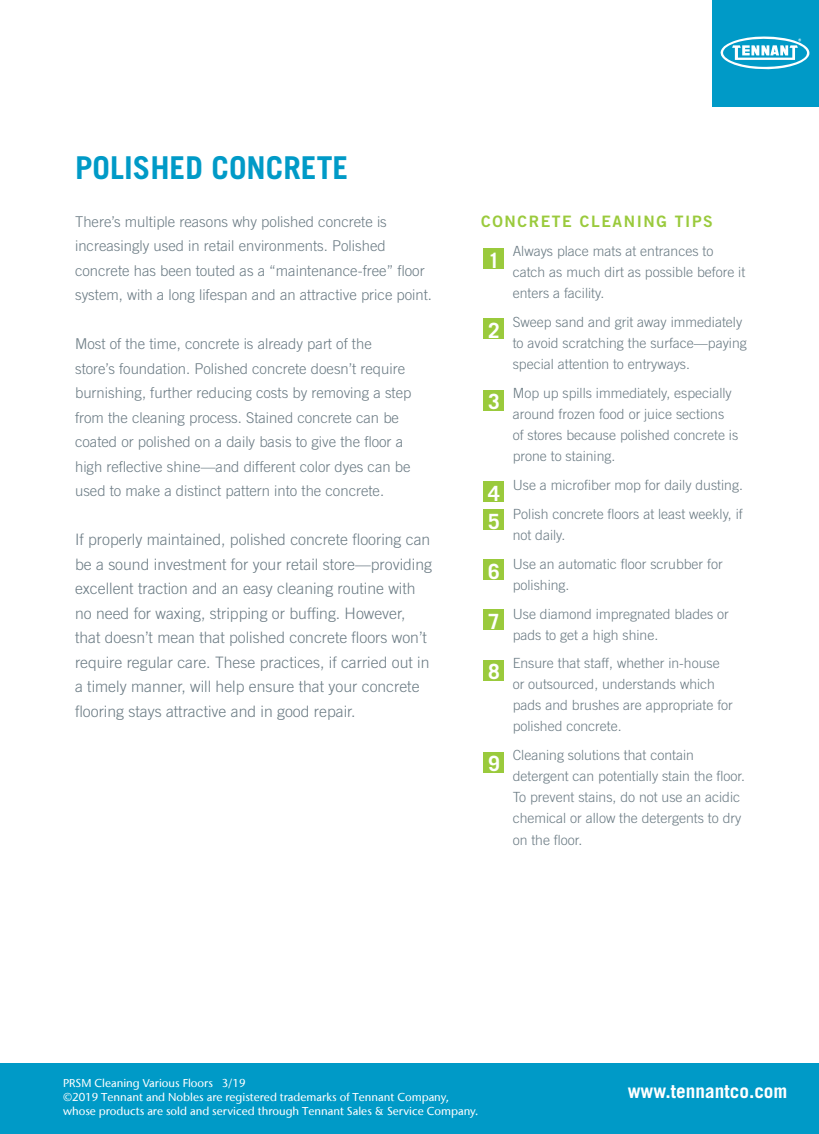
<style>
.page{position:relative;width:819px;height:1134px;background:#fff}
.page>*{position:absolute;margin:0;border:0;box-sizing:border-box;transform-origin:0 0}
.t1{font:700 31.5px "Trade Gothic LT Std";color:#009ac7}
.t2{font:700 21px/28.2px "Trade Gothic LT Std";color:#fff}
.t3{font:700 19.25px "Trade Gothic LT Std";color:#fff}
.t4{font:300 15.75px/24.5px "Trade Gothic LT Std";color:#6b7b84}
.t5{font:15.75px "Trade Gothic LT Std Bd 2";letter-spacing:.1em;color:#9aca3c}
.t6{font:300 14.88px/24.5px "Trade Gothic LT Std";color:#6b7b84}
.t7{font:300 14px/21px "Trade Gothic LT Std";color:#6b7b84}
.t8{font:500 11.38px/13.7px "Stone Sans IIITC Com";color:#fff}
</style>
<div class="page">
<div style="left:712px;top:0;width:107px;height:107px;background:#009ac7"></div>
<svg style="left:720px;top:36px;width:90px;height:34px"></svg>
<div style="left:0;top:1063px;width:819px;height:71px;background:#009ac7"></div>
<div style="left:484px;top:248px;width:20px;height:20px;background:#9aca3c"></div>
<div style="left:484px;top:318px;width:20px;height:20px;background:#9aca3c"></div>
<div style="left:484px;top:390px;width:20px;height:20px;background:#9aca3c"></div>
<div style="left:484px;top:481px;width:20px;height:21px;background:#9aca3c"></div>
<div style="left:484px;top:509px;width:20px;height:21px;background:#9aca3c"></div>
<div style="left:484px;top:560px;width:20px;height:20px;background:#9aca3c"></div>
<div style="left:484px;top:610px;width:20px;height:20px;background:#9aca3c"></div>
<div style="left:484px;top:660px;width:20px;height:20px;background:#9aca3c"></div>
<div style="left:484px;top:752px;width:20px;height:20px;background:#9aca3c"></div>
<h1 class="t1" style="left:75px;top:149px;width:275px">POLISHED CONCRETE</h1>
<p class="t6" style="left:75px;top:209px;width:359px">There’s multiple reasons why polished concrete is increasingly used in retail environments. Polished concrete has been touted as a “maintenance-free” floor system, with a long lifespan and an attractive price point.</p>
<p class="t6" style="left:75px;top:332px;width:338px">Most of the time, concrete is already part of the store’s foundation. Polished concrete doesn’t require burnishing, further reducing costs by removing a step from the cleaning process. Stained concrete can be coated or polished on a daily basis to give the floor a high reflective shine—and different color dyes can be used to make a distinct pattern into the concrete.</p>
<p class="t4" style="left:75px;top:527px;width:359px">If properly maintained, polished concrete flooring can be a sound investment for your retail store—providing excellent traction and an easy cleaning routine with no need for waxing, stripping or buffing. However, that doesn’t mean that polished concrete floors won’t require regular care. These practices, if carried out in a timely manner, will help ensure that your concrete flooring stays attractive and in good repair.</p>
<p class="t5" style="left:481px;top:212px;width:233px">CONCRETE CLEANING TIPS</p>
<p class="t7" style="left:513px;top:241px;width:234px">Always place mats at entrances to catch as much dirt as possible before it enters a facility.</p>
<p class="t7" style="left:513px;top:311px;width:236px">Sweep sand and grit away immediately to avoid scratching the surface—paying special attention to entryways.</p>
<p class="t7" style="left:513px;top:382px;width:227px">Mop up spills immediately, especially around frozen food or juice sections of stores because polished concrete is prone to staining.</p>
<p class="t7" style="left:513px;top:470px;width:232px;line-height:28.9px">Use a microfiber mop for daily dusting.<br>Polish concrete floors at least weekly, if</p>
<p class="t7" style="left:513px;top:520px;width:212px;line-height:28.9px">not daily.<br>Use an automatic floor scrubber for</p>
<p class="t7" style="left:513px;top:570px;width:218px;line-height:28.9px">polishing.<br>Use diamond impregnated blades or</p>
<p class="t7" style="left:513px;top:620px;width:208px;line-height:28.9px">pads to get a high shine.<br>Ensure that staff, whether in-house</p>
<p class="t7" style="left:513px;top:674px;width:222px">or outsourced, understands which pads and brushes are appropriate for polished concrete.</p>
<p class="t7" style="left:513px;top:745px;width:234px">Cleaning solutions that contain detergent can potentially stain the floor.<br>To prevent stains, do not use an acidic chemical or allow the detergents to dry on the floor.</p>
<h2 class="t2" style="left:488px;top:246px;width:13px">1</h2>
<h2 class="t2" style="left:488px;top:316px;width:13px">2</h2>
<h2 class="t2" style="left:488px;top:387px;width:13px">3</h2>
<h2 class="t2" style="left:488px;top:479px;width:13px">4<br>5</h2>
<h2 class="t2" style="left:488px;top:557px;width:13px">6</h2>
<h2 class="t2" style="left:488px;top:607px;width:13px">7</h2>
<h2 class="t2" style="left:488px;top:658px;width:13px">8</h2>
<h2 class="t2" style="left:488px;top:750px;width:13px">9</h2>
<p class="t8" style="left:63px;top:1076px;width:417px">PRSM Cleaning Various Floors 3/19<br>©2019 Tennant and Nobles are registered trademarks of Tennant Company, whose products are sold and serviced through Tennant Sales &amp; Service Company.</p>
<h3 class="t3" style="left:628px;top:1080px;width:161px">www.tennantco.com</h3>
</div>
